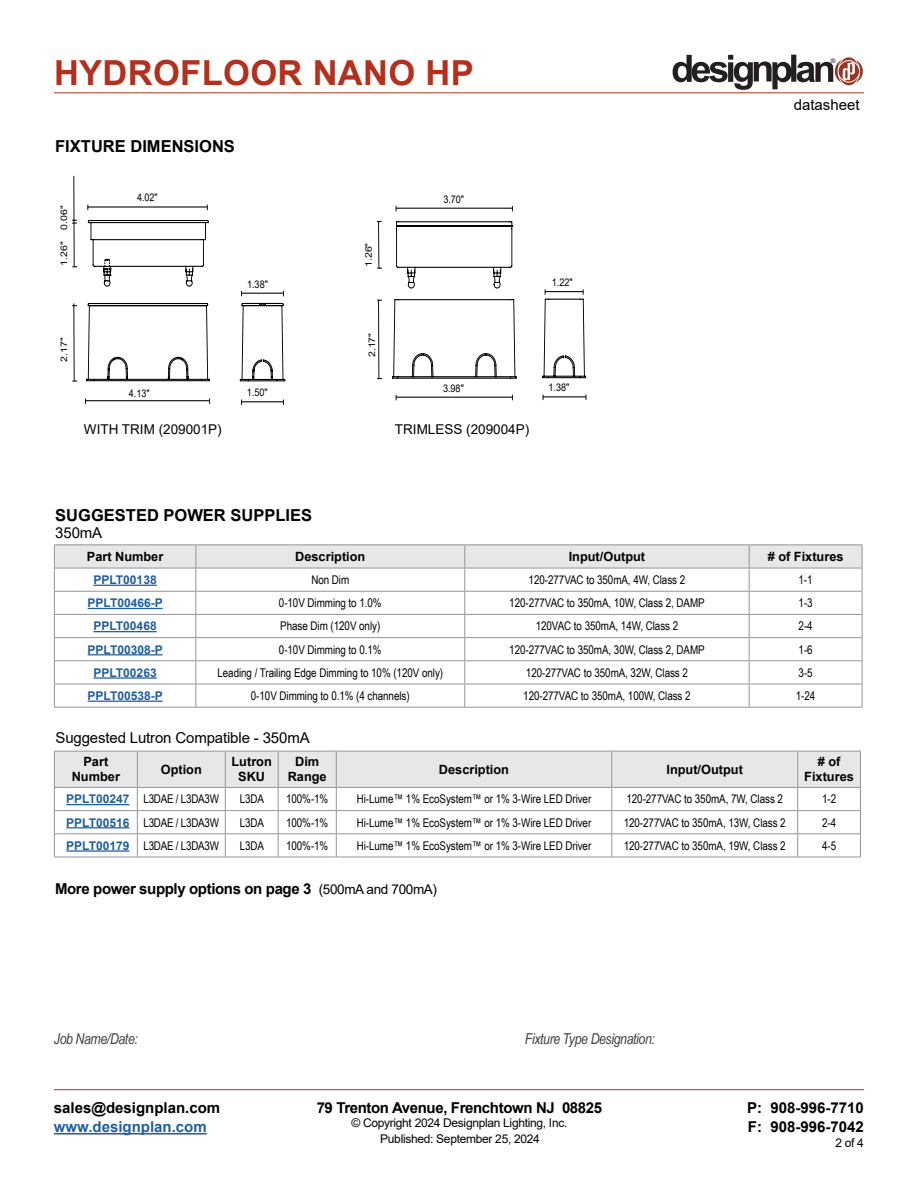
<style>
.page{position:relative;width:918px;height:1188px;background:#fff}
.page>*{position:absolute;margin:0;border:0;box-sizing:border-box;transform-origin:0 0}
.t1{font:700 34.5px "Arial";letter-spacing:.01em;color:#b32f1e}
.t2{font:700 16.5px "Arial";color:#000}
.t3{font:700 15px "Arial";letter-spacing:-.025em;color:#000}
.t4{font:700 15px/19.5px "Arial";color:#000}
.t5{font:15px "Arial";letter-spacing:-.01em;color:#000}
.t6{font:italic 15px "Arial Narrow";letter-spacing:-.025em;color:#414042}
.t7{font:700 15px "Arial";color:#215e9e}
.t8{font:13.5px "Arial";color:#000}
.t9{font:700 12.75px/15px "Arial";color:#000;text-align:center}
.t10{font:12px "Arial Narrow";letter-spacing:-.005em;color:#000}
.t11{font:12px "Arial";letter-spacing:-.025em;color:#000}
.t12{font:700 12px "Arial";color:#215e9e}
.t13{font:10.5px "Arial";color:#000;scale:.86 1}
.t14{font:9px "Arial";color:#000;scale:1.16 1}
.t15{font:6.3px "Helvetica";color:#231f20}
.s1{font-family:"Arial";font-weight:700;color:#215e9e}
.s2{font-weight:400;font-size:13.5px}
</style>
<div class="page">
<hr style="left:54px;top:93px;width:810px;height:1px;background:#b32f1e">
<hr style="left:54px;top:1089px;width:810px;height:1px;background:#b32f1e">
<hr style="left:54px;top:1133px;width:153px;height:2px;background:#215e9e">
<svg style="left:673px;top:55px;width:190px;height:35px"></svg>
<svg style="left:88px;top:220px;width:120px;height:67px"></svg>
<svg style="left:240px;top:303px;width:45px;height:78px"></svg>
<svg style="left:86px;top:303px;width:124px;height:78px"></svg>
<hr style="left:88px;top:207px;width:119px;height:1px;background:#000">
<hr style="left:241px;top:293px;width:42px;height:1px;background:#000">
<hr style="left:74px;top:176px;width:1px;height:91px;background:#000">
<svg style="left:72px;top:220px;width:5px;height:4px"></svg>
<hr style="left:74px;top:304px;width:1px;height:77px;background:#000">
<hr style="left:85px;top:400px;width:125px;height:1px;background:#000">
<hr style="left:241px;top:402px;width:42px;height:1px;background:#000">
<svg style="left:392px;top:299px;width:125px;height:80px"></svg>
<svg style="left:396px;top:221px;width:116px;height:68px"></svg>
<hr style="left:378px;top:221px;width:1px;height:47px;background:#000">
<hr style="left:378px;top:300px;width:1px;height:79px;background:#000">
<hr style="left:396px;top:208px;width:116px;height:1px;background:#000">
<hr style="left:396px;top:397px;width:116px;height:1px;background:#000">
<svg style="left:542px;top:289px;width:44px;height:89px"></svg>
<hr style="left:543px;top:397px;width:43px;height:1px;background:#000">
<hr style="left:54px;top:857px;width:83px;height:1px;background:#939598">
<hr style="left:137px;top:857px;width:88px;height:1px;background:#939598">
<hr style="left:225px;top:857px;width:53px;height:1px;background:#939598">
<hr style="left:278px;top:857px;width:58px;height:1px;background:#939598">
<hr style="left:336px;top:857px;width:276px;height:1px;background:#939598">
<hr style="left:612px;top:857px;width:186px;height:1px;background:#939598">
<hr style="left:798px;top:857px;width:63px;height:1px;background:#939598">
<svg style="left:54px;top:752px;width:807px;height:105px"></svg>
<hr style="left:54px;top:751px;width:83px;height:1px;background:#939598">
<hr style="left:54px;top:752px;width:1px;height:35px;background:#939598">
<hr style="left:137px;top:751px;width:88px;height:1px;background:#939598">
<hr style="left:225px;top:751px;width:53px;height:1px;background:#939598">
<hr style="left:278px;top:751px;width:58px;height:1px;background:#939598">
<hr style="left:336px;top:751px;width:276px;height:1px;background:#939598">
<hr style="left:612px;top:751px;width:186px;height:1px;background:#939598">
<hr style="left:798px;top:751px;width:63px;height:1px;background:#939598">
<hr style="left:860px;top:752px;width:1px;height:35px;background:#939598">
<hr style="left:66px;top:804px;width:63px;height:1px;background:#215e9e">
<hr style="left:66px;top:827px;width:63px;height:1px;background:#215e9e">
<hr style="left:66px;top:850px;width:63px;height:2px;background:#215e9e">
<hr style="left:54px;top:707px;width:142px;height:1px;background:#939598">
<hr style="left:196px;top:707px;width:269px;height:1px;background:#939598">
<hr style="left:465px;top:707px;width:284px;height:1px;background:#939598">
<hr style="left:749px;top:707px;width:113px;height:1px;background:#939598">
<hr style="left:54px;top:544px;width:142px;height:1px;background:#939598">
<hr style="left:196px;top:544px;width:269px;height:1px;background:#939598">
<hr style="left:465px;top:544px;width:284px;height:1px;background:#939598">
<hr style="left:749px;top:544px;width:113px;height:1px;background:#939598">
<svg style="left:54px;top:545px;width:809px;height:162px"></svg>
<hr style="left:94px;top:585px;width:63px;height:1px;background:#215e9e">
<hr style="left:88px;top:608px;width:75px;height:1px;background:#215e9e">
<hr style="left:94px;top:631px;width:63px;height:1px;background:#215e9e">
<hr style="left:88px;top:654px;width:75px;height:1px;background:#215e9e">
<hr style="left:94px;top:677px;width:63px;height:2px;background:#215e9e">
<hr style="left:88px;top:701px;width:75px;height:1px;background:#215e9e">
<h1 class="t1" style="left:54px;top:48px;width:421px">HYDROFLOOR NANO HP</h1>
<p class="t15" style="left:831px;top:57px;width:6px">®</p>
<h2 class="t2" style="left:55px;top:135px;width:181px">FIXTURE DIMENSIONS</h2>
<p class="t14" style="left:58px;top:230px;width:22px;rotate:-90deg">0.06"</p>
<p class="t14" style="left:58px;top:266px;width:22px;rotate:-90deg">1.26"</p>
<p class="t14" style="left:58px;top:362px;width:22px;rotate:-90deg">2.17"</p>
<p class="t13" style="left:137px;top:191px;width:26px">4.02"</p>
<p class="t13" style="left:247px;top:277px;width:26px">1.38"</p>
<p class="t13" style="left:129px;top:386px;width:26px">4.13"</p>
<p class="t13" style="left:247px;top:385px;width:26px">1.50"</p>
<p class="t14" style="left:362px;top:267px;width:22px;rotate:-90deg">1.26"</p>
<p class="t14" style="left:366px;top:357px;width:22px;rotate:-90deg">2.17"</p>
<p class="t13" style="left:443px;top:192px;width:26px">3.70"</p>
<p class="t13" style="left:443px;top:381px;width:26px">3.98"</p>
<p class="t8" style="left:84px;top:420px;width:139px">WITH TRIM (209001P)</p>
<p class="t8" style="left:395px;top:420px;width:136px">TRIMLESS (209004P)</p>
<p class="t13" style="left:552px;top:275px;width:26px">1.22"</p>
<p class="t13" style="left:549px;top:380px;width:26px">1.38"</p>
<h2 class="t2" style="left:55px;top:503px;width:258px">SUGGESTED POWER SUPPLIES</h2>
<p class="t5" style="left:55px;top:522px;width:48px">350mA</p>
<p class="t5" style="left:794px;top:95px;width:67px">datasheet</p>
<p class="t9" style="left:87px;top:549px;width:78px">Part Number</p>
<p class="t9" style="left:295px;top:549px;width:72px">Description</p>
<p class="t9" style="left:569px;top:549px;width:78px">Input/Output</p>
<p class="t9" style="left:768px;top:549px;width:77px"># of Fixtures</p>
<p class="t12" style="left:94px;top:571px;width:65px">PPLT00138</p>
<p class="t10" style="left:311px;top:571px;width:39px">Non Dim</p>
<p class="t10" style="left:529px;top:571px;width:158px">120-277VAC to 350mA, 4W, Class 2</p>
<p class="t10" style="left:799px;top:571px;width:16px">1-1</p>
<p class="t12" style="left:88px;top:595px;width:77px">PPLT00466-P</p>
<p class="t10" style="left:279px;top:594px;width:104px">0-10V Dimming to 1.0%</p>
<p class="t10" style="left:509px;top:594px;width:197px">120-277VAC to 350mA, 10W, Class 2, DAMP</p>
<p class="t10" style="left:799px;top:594px;width:16px">1-3</p>
<p class="t12" style="left:94px;top:618px;width:65px">PPLT00468</p>
<p class="t10" style="left:280px;top:617px;width:101px">Phase Dim (120V only)</p>
<p class="t10" style="left:536px;top:617px;width:144px">120VAC to 350mA, 14W, Class 2</p>
<p class="t10" style="left:799px;top:617px;width:16px">2-4</p>
<p class="t12" style="left:88px;top:641px;width:77px">PPLT00308-P</p>
<p class="t10" style="left:279px;top:641px;width:104px">0-10V Dimming to 0.1%</p>
<p class="t10" style="left:509px;top:641px;width:197px">120-277VAC to 350mA, 30W, Class 2, DAMP</p>
<p class="t10" style="left:799px;top:641px;width:16px">1-6</p>
<p class="t12" style="left:94px;top:664px;width:65px">PPLT00263</p>
<p class="t10" style="left:217px;top:664px;width:227px">Leading / Trailing Edge Dimming to 10% (120V only)</p>
<p class="t10" style="left:526px;top:664px;width:163px">120-277VAC to 350mA, 32W, Class 2</p>
<p class="t10" style="left:799px;top:664px;width:16px">3-5</p>
<p class="t12" style="left:88px;top:687px;width:77px">PPLT00538-P</p>
<p class="t10" style="left:251px;top:687px;width:160px">0-10V Dimming to 0.1% (4 channels)</p>
<p class="t10" style="left:523px;top:687px;width:169px">120-277VAC to 350mA, 100W, Class 2</p>
<p class="t10" style="left:796px;top:687px;width:21px">1-24</p>
<p class="t5" style="left:56px;top:728px;width:256px">Suggested Lutron Compatible - 350mA</p>
<p class="t9" style="left:72px;top:755px;width:50px">Part<br>Number</p>
<p class="t9" style="left:161px;top:762px;width:43px">Option</p>
<p class="t9" style="left:232px;top:755px;width:42px">Lutron<br>SKU</p>
<p class="t9" style="left:288px;top:755px;width:40px">Dim<br>Range</p>
<p class="t9" style="left:439px;top:762px;width:72px">Description</p>
<p class="t9" style="left:667px;top:762px;width:78px">Input/Output</p>
<p class="t9" style="left:804px;top:755px;width:51px"># of<br>Fixtures</p>
<p class="t10" style="left:66px;top:790px;width:154px"><span class="s1">PPLT00247</span> L3DAE / L3DA3W</p>
<p class="t10" style="left:240px;top:790px;width:26px">L3DA</p>
<p class="t10" style="left:286px;top:790px;width:44px">100%-1%</p>
<p class="t10" style="left:357px;top:790px;width:236px">Hi-Lume™ 1% EcoSystem™ or 1% 3-Wire LED Driver</p>
<p class="t10" style="left:626px;top:790px;width:158px">120-277VAC to 350mA, 7W, Class 2</p>
<p class="t10" style="left:822px;top:790px;width:16px">1-2</p>
<p class="t10" style="left:66px;top:814px;width:154px"><span class="s1">PPLT00516</span> L3DAE / L3DA3W</p>
<p class="t10" style="left:240px;top:814px;width:26px">L3DA</p>
<p class="t10" style="left:286px;top:814px;width:44px">100%-1%</p>
<p class="t10" style="left:357px;top:814px;width:236px">Hi-Lume™ 1% EcoSystem™ or 1% 3-Wire LED Driver</p>
<p class="t10" style="left:624px;top:814px;width:163px">120-277VAC to 350mA, 13W, Class 2</p>
<p class="t10" style="left:822px;top:814px;width:16px">2-4</p>
<p class="t10" style="left:66px;top:837px;width:154px"><span class="s1">PPLT00179</span> L3DAE / L3DA3W</p>
<p class="t10" style="left:240px;top:837px;width:26px">L3DA</p>
<p class="t10" style="left:286px;top:837px;width:44px">100%-1%</p>
<p class="t10" style="left:357px;top:837px;width:236px">Hi-Lume™ 1% EcoSystem™ or 1% 3-Wire LED Driver</p>
<p class="t10" style="left:624px;top:837px;width:163px">120-277VAC to 350mA, 19W, Class 2</p>
<p class="t10" style="left:822px;top:837px;width:16px">4-5</p>
<p class="t3" style="left:55px;top:878px;width:384px">More power supply options on page 3 <span class="s2">(500mA and 700mA)</span></p>
<p class="t6" style="left:54px;top:1028px;width:85px">Job Name/Date:</p>
<p class="t6" style="left:525px;top:1029px;width:132px">Fixture Type Designation:</p>
<p class="t4" style="left:54px;top:1098px;width:168px">sales@designplan.com</p>
<p class="t7" style="left:54px;top:1116px;width:154px">www.designplan.com</p>
<p class="t3" style="left:317px;top:1097px;width:287px">79 Trenton Avenue, Frenchtown NJ 08825</p>
<p class="t11" style="left:351px;top:1115px;width:217px">© Copyright 2024 Designplan Lighting, Inc.</p>
<p class="t4" style="left:747px;top:1098px;width:118px">P: 908-996-7710<br>F: 908-996-7042</p>
<p class="t11" style="left:380px;top:1130px;width:161px">Published: September 25, 2024</p>
<p class="t11" style="left:835px;top:1135px;width:30px">2 of 4</p>
</div>
